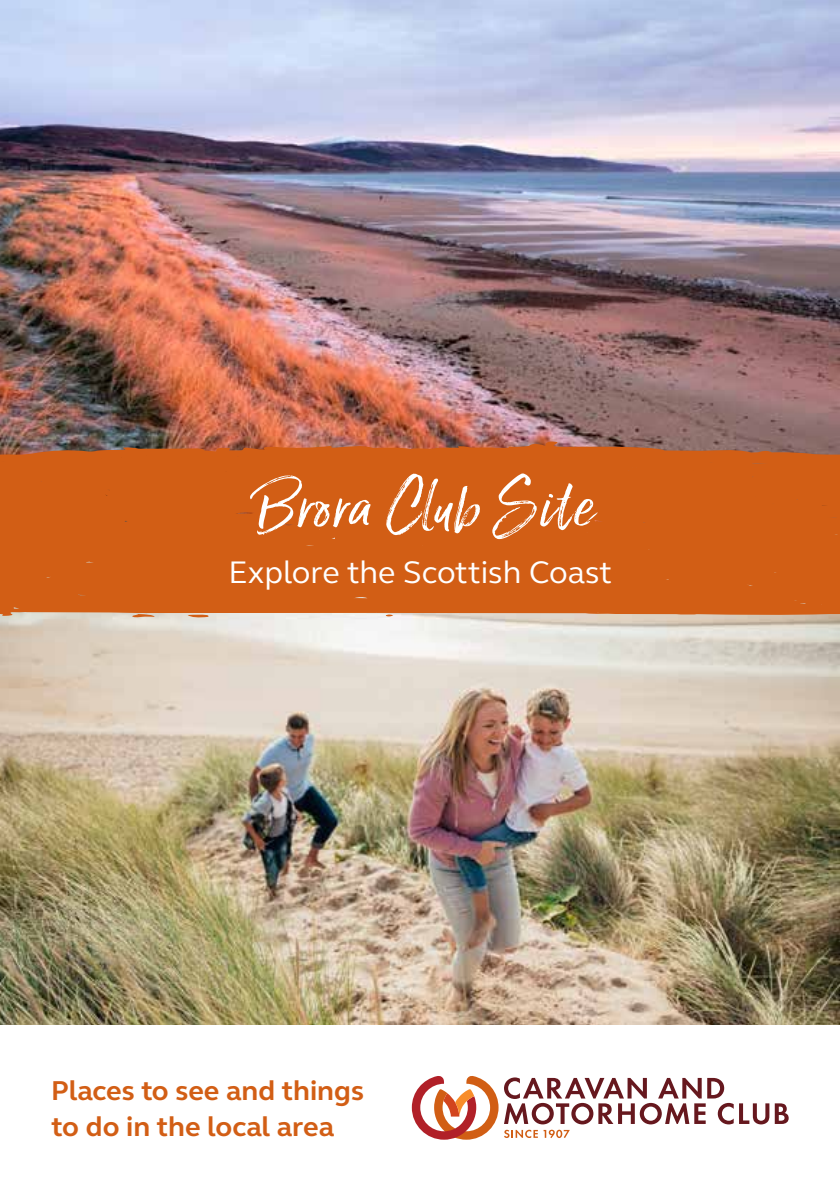
<style>
.page{position:relative;width:840px;height:1191px;background:#fff}
.page>*{position:absolute;margin:0;border:0;box-sizing:border-box;transform-origin:0 0}
.t1{font:76px "Lucky Fellas Win";letter-spacing:.025em;color:#fff}
.t2{font:32px "FS Elliot";color:#fff}
.t3{font:700 28px/36px "FS Elliot";color:#d25e15}
</style>
<div class="page">
<img style="left:0;top:0;width:839px;height:1024px">
<svg style="left:411px;top:1076px;width:377px;height:63px"></svg>
<svg style="left:187px;top:616px;width:23px;height:2px"></svg>
<svg style="left:130px;top:616px;width:25px;height:2px"></svg>
<div style="left:0;top:441px;width:839px;height:175px;background:#d25e15"></div>
<h1 class="t1" style="left:247px;top:457px;width:347px">Brora Club Site</h1>
<p class="t2" style="left:228px;top:550px;width:384px">Explore the Scottish Coast</p>
<p class="t3" style="left:51px;top:1072px;width:314px">Places to see and things to do in the local area</p>
</div>
